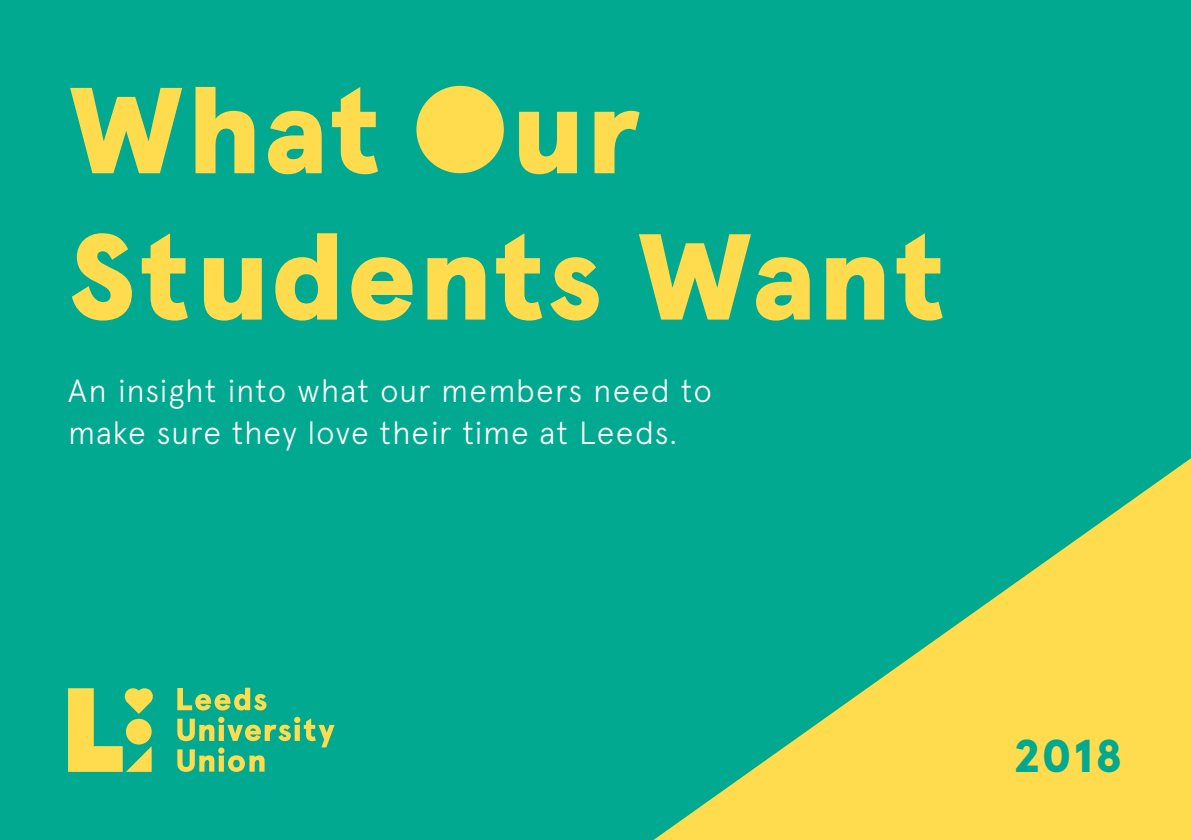
<style>
.page{position:relative;width:1191px;height:840px;background:#fff}
.page>*{position:absolute;margin:0;border:0;box-sizing:border-box;transform-origin:0 0}
.Heading_1{font:900 121.8px/146.2px "Apercu Pro";letter-spacing:.015em;color:#ffdc4e}
.Heading_2{font:900 46px "Apercu Pro";color:#00a98f}
.Page_Numbers{font:300 32px/42px "Apercu Pro";letter-spacing:.02em;color:#fff}
</style>
<div class="page">
<div style="left:0;top:0;width:1191px;height:839px;background:#00a98f"></div>
<svg style="left:655px;top:458px;width:536px;height:381px"></svg>
<svg style="left:177px;top:687px;width:89px;height:23px"></svg>
<svg style="left:177px;top:716px;width:157px;height:55px"></svg>
<svg style="left:68px;top:688px;width:85px;height:83px"></svg>
<div style="left:416px;top:86px;width:88px;height:87px;background:#ffdc4e;border-radius:50%"></div>
<p class="Heading_1" style="left:68px;top:50px;width:879px">What ur<br>Students Want</p>
<p class="Page_Numbers" style="left:68px;top:367px;width:645px">An insight into what our members need to make sure they love their time at Leeds.</p>
<p class="Heading_2" style="left:1013px;top:720px;width:111px">2018</p>
</div>
